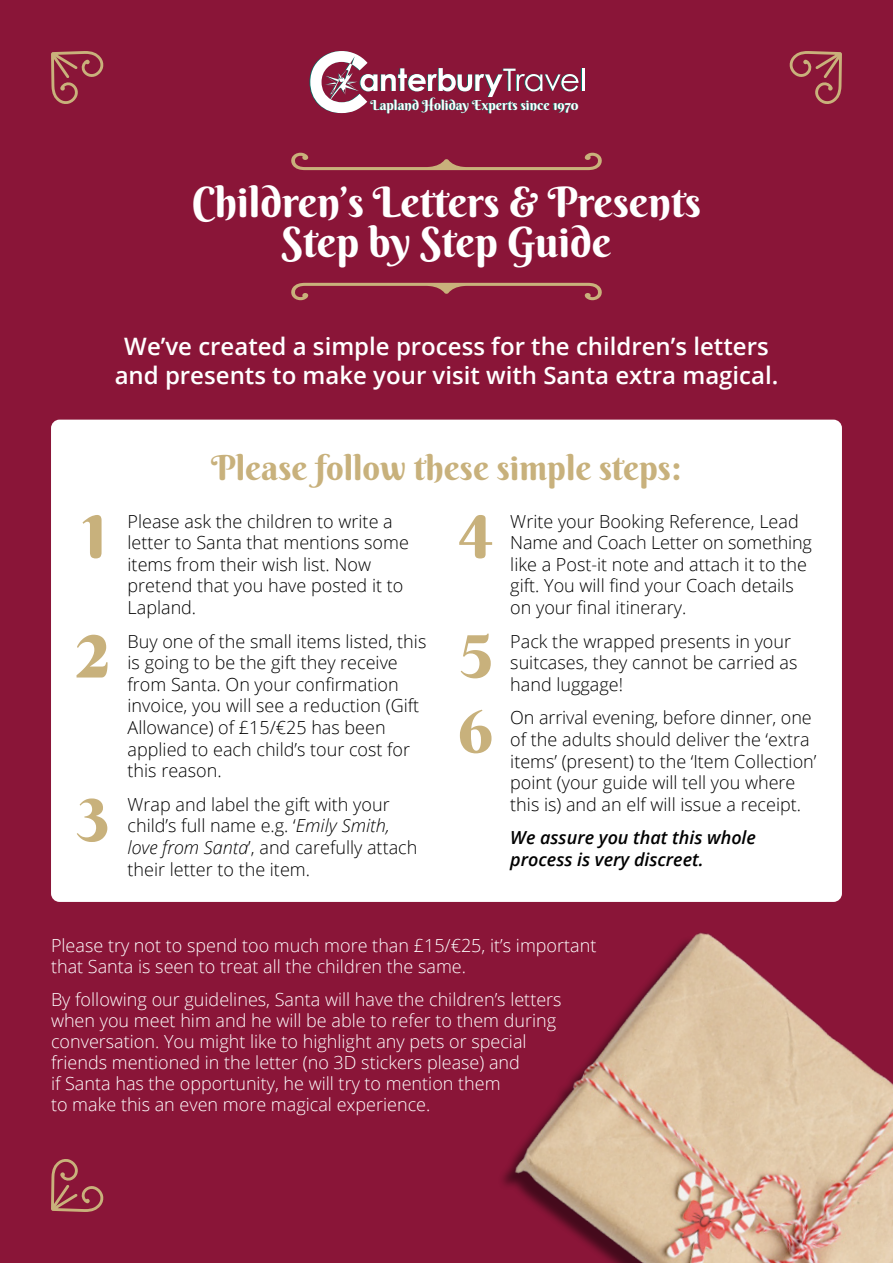
<style>
.page{position:relative;width:893px;height:1263px;background:#8a1538}
.page>*{position:absolute;margin:0;border:0;box-sizing:border-box;transform-origin:0 0}
.t1{font:42px/40.5px "Berkshire Swash";color:#fff;text-align:center}
.t2{font:34.5px "Berkshire Swash";color:#c8b17c}
.t3{font:600 24px/28.8px "Open Sans";color:#fff;text-align:center}
.t4{font:300 18px/21.6px "Open Sans";color:#000}
.t5{font:300 18px/21px "Open Sans";color:#fff}
.t6{font:italic 600 18px/21.6px "Open Sans";color:#000}
.t7{font:13.8px "Berkshire Swash";color:#fff}
.s1{font-style:italic}
</style>
<div class="page">
<img style="left:502px;top:900px;width:391px;height:363px">
<div style="left:51px;top:420px;width:791px;height:482px;background:#fff;border-radius:9px"></div>
<svg style="left:77px;top:635px;width:31px;height:42px"></svg>
<svg style="left:83px;top:515px;width:19px;height:43px"></svg>
<svg style="left:77px;top:798px;width:30px;height:44px"></svg>
<svg style="left:459px;top:515px;width:33px;height:43px"></svg>
<svg style="left:461px;top:634px;width:30px;height:44px"></svg>
<svg style="left:460px;top:710px;width:31px;height:43px"></svg>
<hr style="left:581px;top:68px;width:2px;height:23px;background:#007367">
<svg style="left:291px;top:153px;width:311px;height:17px"></svg>
<svg style="left:291px;top:283px;width:311px;height:17px"></svg>
<svg style="left:789px;top:51px;width:53px;height:53px"></svg>
<svg style="left:51px;top:51px;width:53px;height:53px"></svg>
<svg style="left:51px;top:1159px;width:53px;height:53px"></svg>
<hr style="left:582px;top:68px;width:2px;height:23px;background:#fff">
<svg style="left:309px;top:51px;width:269px;height:62px"></svg>
<p class="t7" style="left:370px;top:97px;width:210px">Lapland Holiday Experts since 1970</p>
<h1 class="t1" style="left:192px;top:182px;width:511px">Children’s Letters &amp; Presents<br>Step by Step Guide</h1>
<h3 class="t3" style="left:115px;top:331px;width:665px">We’ve created a simple process for the children’s letters and presents to make your visit with Santa extra magical.</h3>
<h2 class="t2" style="left:211px;top:447px;width:472px">Please follow these simple steps:</h2>
<p class="t4" style="left:128px;top:510px;width:283px">Please ask the children to write a letter to Santa that mentions some items from their wish list. Now pretend that you have posted it to<br>Lapland.</p>
<p class="t4" style="left:128px;top:630px;width:300px">Buy one of the small items listed, this is going to be the gift they receive from Santa. On your confirmation invoice, you will see a reduction (Gift<br>Allowance) of £15/€25 has been applied to each child’s tour cost for this reason.</p>
<p class="t4" style="left:128px;top:793px;width:291px">Wrap and label the gift with your child’s full name e.g. ‘<span class="s1">Emily Smith, love from Santa</span>’, and carefully attach their letter to the item.</p>
<p class="t4" style="left:510px;top:510px;width:303px">Write your Booking Reference, Lead Name and Coach Letter on something like a Post-it note and attach it to the gift. You will find your Coach details on your final itinerary.</p>
<p class="t4" style="left:510px;top:630px;width:289px">Pack the wrapped presents in your suitcases, they cannot be carried as hand luggage!</p>
<p class="t4" style="left:510px;top:707px;width:308px">On arrival evening, before dinner, one of the adults should deliver the ‘extra items’ (present) to the ‘Item Collection’ point (your guide will tell you where this is) and an elf will issue a receipt.</p>
<p class="t6" style="left:510px;top:827px;width:247px">We assure you that this whole process is very discreet.</p>
<p class="t5" style="left:51px;top:934px;width:547px">Please try not to spend too much more than £15/€25, it’s important that Santa is seen to treat all the children the same.</p>
<p class="t5" style="left:51px;top:988px;width:512px">By following our guidelines, Santa will have the children’s letters when you meet him and he will be able to refer to them during conversation. You might like to highlight any pets or special friends mentioned in the letter (no 3D stickers please) and<br>if Santa has the opportunity, he will try to mention them<br>to make this an even more magical experience.</p>
</div>
